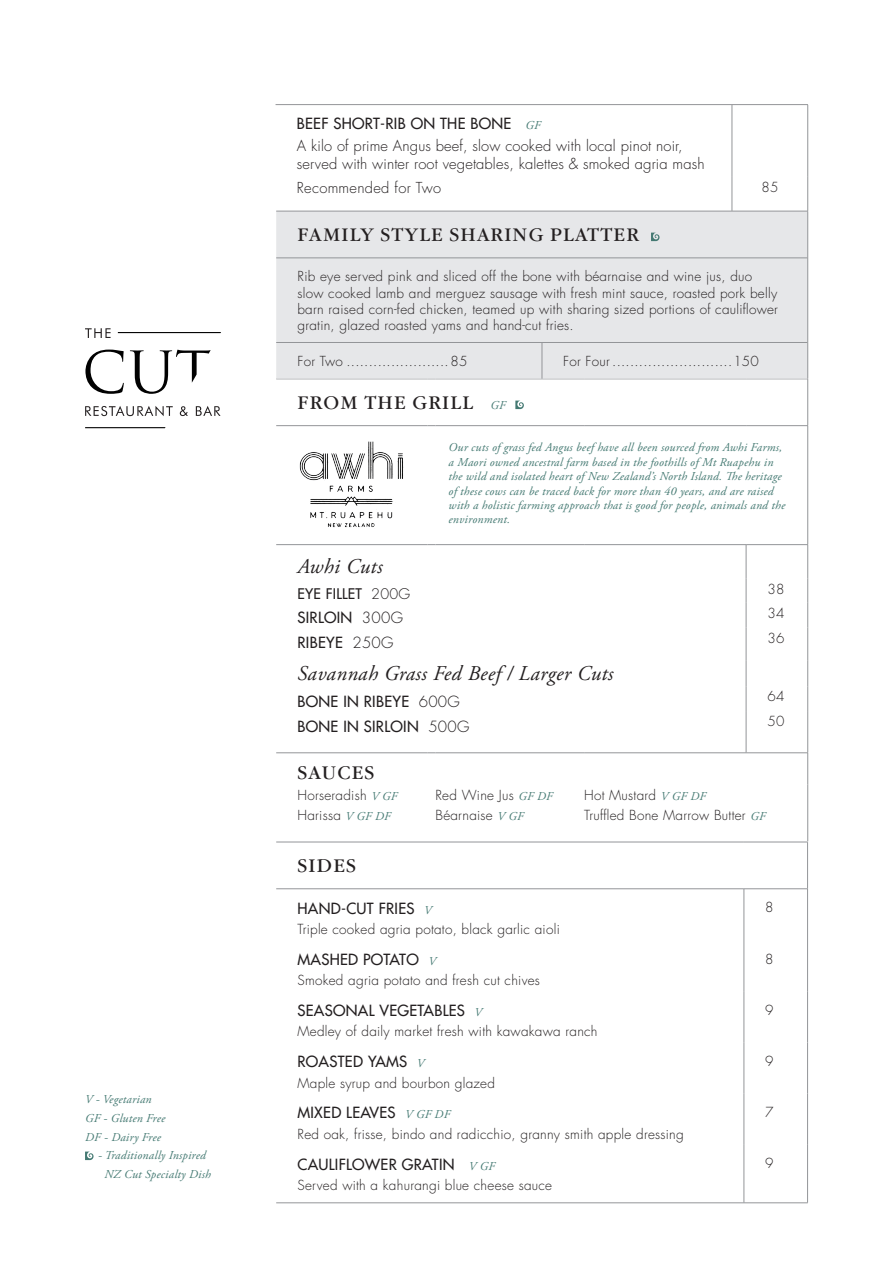
<style>
.page{position:relative;width:893px;height:1263px;background:#fff}
.page>*{position:absolute;margin:0;border:0;box-sizing:border-box;transform-origin:0 0}
.t1{font:italic 21px "Adobe Garamond Pro";letter-spacing:.02em;color:#231f20}
.t2{font:18px "Garamond Book C";letter-spacing:.07em;color:#231f20}
.t3{font:17.85px "Garamond Book C";letter-spacing:.07em;color:#231f20}
.t4{font:15px "Futura LT";letter-spacing:.02em;color:#231f20}
.t5{font:300 14.7px/17.7px "Futura LT";letter-spacing:.01em;color:#231f20}
.t6{font:14.25px "Futura LT";letter-spacing:.02em;color:#231f20}
.t7{font:300 13.5px/20.4px "Futura LT";letter-spacing:.02em;color:#231f20}
.t8{font:italic 12px/14.4px "Adobe Garamond Pro";letter-spacing:.02em;color:#447972}
.s1{font-family:"Adobe Garamond Pro";font-style:italic;font-size:12px;color:#447972}
.s2{font-weight:300}
.s3{font-family:"Adobe Garamond Pro";font-weight:400;font-style:italic;font-size:12px;color:#447972}
</style>
<div class="page">
<hr style="left:276px;top:842px;width:468px;height:1px;background:#939598">
<hr style="left:744px;top:842px;width:64px;height:1px;background:#939598">
<hr style="left:807px;top:842px;width:1px;height:46px;background:#939598">
<hr style="left:744px;top:888px;width:64px;height:1px;background:#939598">
<hr style="left:807px;top:889px;width:1px;height:51px;background:#939598">
<hr style="left:807px;top:940px;width:1px;height:51px;background:#939598">
<hr style="left:807px;top:991px;width:1px;height:51px;background:#939598">
<hr style="left:807px;top:1042px;width:1px;height:52px;background:#939598">
<hr style="left:807px;top:1094px;width:1px;height:51px;background:#939598">
<hr style="left:807px;top:1145px;width:1px;height:57px;background:#939598">
<hr style="left:276px;top:888px;width:468px;height:1px;background:#939598">
<hr style="left:744px;top:889px;width:1px;height:51px;background:#939598">
<hr style="left:744px;top:940px;width:1px;height:51px;background:#939598">
<hr style="left:744px;top:991px;width:1px;height:51px;background:#939598">
<hr style="left:744px;top:1042px;width:1px;height:52px;background:#939598">
<hr style="left:744px;top:1094px;width:1px;height:51px;background:#939598">
<hr style="left:744px;top:1145px;width:1px;height:57px;background:#939598">
<hr style="left:276px;top:1202px;width:468px;height:1px;background:#939598">
<hr style="left:744px;top:1202px;width:64px;height:1px;background:#939598">
<hr style="left:276px;top:379px;width:151px;height:1px;background:#939598">
<hr style="left:435px;top:379px;width:149px;height:1px;background:#939598">
<hr style="left:584px;top:379px;width:162px;height:1px;background:#939598">
<hr style="left:746px;top:379px;width:62px;height:1px;background:#939598">
<hr style="left:807px;top:379px;width:1px;height:46px;background:#939598">
<hr style="left:807px;top:426px;width:1px;height:118px;background:#939598">
<hr style="left:276px;top:425px;width:151px;height:1px;background:#939598">
<hr style="left:435px;top:425px;width:149px;height:1px;background:#939598">
<hr style="left:584px;top:425px;width:162px;height:1px;background:#939598">
<hr style="left:746px;top:425px;width:62px;height:1px;background:#939598">
<hr style="left:807px;top:545px;width:1px;height:34px;background:#939598">
<svg style="left:807px;top:579px;width:1px;height:48px"></svg>
<hr style="left:807px;top:627px;width:1px;height:34px;background:#939598">
<svg style="left:807px;top:661px;width:1px;height:50px"></svg>
<hr style="left:807px;top:711px;width:1px;height:42px;background:#939598">
<hr style="left:807px;top:753px;width:1px;height:31px;background:#939598">
<hr style="left:807px;top:784px;width:1px;height:57px;background:#939598">
<hr style="left:746px;top:545px;width:1px;height:34px;background:#939598">
<svg style="left:746px;top:579px;width:1px;height:48px"></svg>
<hr style="left:746px;top:627px;width:1px;height:34px;background:#939598">
<svg style="left:746px;top:661px;width:1px;height:50px"></svg>
<hr style="left:746px;top:711px;width:1px;height:42px;background:#939598">
<hr style="left:276px;top:752px;width:151px;height:1px;background:#939598">
<hr style="left:435px;top:752px;width:149px;height:1px;background:#939598">
<hr style="left:584px;top:752px;width:162px;height:1px;background:#939598">
<hr style="left:746px;top:752px;width:62px;height:1px;background:#939598">
<hr style="left:276px;top:544px;width:151px;height:1px;background:#939598">
<hr style="left:435px;top:544px;width:149px;height:1px;background:#939598">
<hr style="left:584px;top:544px;width:162px;height:1px;background:#939598">
<hr style="left:746px;top:544px;width:62px;height:1px;background:#939598">
<img style="left:299px;top:441px;width:105px;height:87px">
<div style="left:276px;top:212px;width:531px;height:167px;background:#e6e7e9"></div>
<hr style="left:276px;top:211px;width:266px;height:1px;background:#939598">
<hr style="left:542px;top:211px;width:266px;height:1px;background:#939598">
<hr style="left:276px;top:258px;width:266px;height:1px;background:#939598">
<hr style="left:542px;top:258px;width:265px;height:1px;background:#939598">
<hr style="left:276px;top:342px;width:266px;height:1px;background:#939598">
<hr style="left:542px;top:342px;width:265px;height:1px;background:#939598">
<hr style="left:542px;top:343px;width:1px;height:36px;background:#939598">
<hr style="left:807px;top:211px;width:1px;height:47px;background:#939598">
<hr style="left:807px;top:258px;width:1px;height:84px;background:#939598">
<hr style="left:807px;top:342px;width:1px;height:37px;background:#939598">
<svg style="left:85px;top:350px;width:39px;height:44px"></svg>
<svg style="left:130px;top:350px;width:81px;height:44px"></svg>
<svg style="left:118px;top:332px;width:103px;height:1px"></svg>
<svg style="left:85px;top:427px;width:81px;height:1px"></svg>
<svg style="left:85px;top:328px;width:26px;height:10px"></svg>
<svg style="left:85px;top:406px;width:88px;height:10px"></svg>
<svg style="left:180px;top:406px;width:8px;height:10px"></svg>
<svg style="left:196px;top:406px;width:25px;height:10px"></svg>
<svg style="left:85px;top:1151px;width:9px;height:9px"></svg>
<hr style="left:276px;top:104px;width:456px;height:1px;background:#939598">
<hr style="left:732px;top:104px;width:76px;height:1px;background:#939598">
<hr style="left:732px;top:105px;width:1px;height:72px;background:#939598">
<hr style="left:807px;top:105px;width:1px;height:72px;background:#939598">
<hr style="left:732px;top:177px;width:1px;height:34px;background:#939598">
<hr style="left:807px;top:177px;width:1px;height:34px;background:#939598">
<svg style="left:651px;top:233px;width:9px;height:8px"></svg>
<svg style="left:515px;top:401px;width:9px;height:8px"></svg>
<p class="t8" style="left:85px;top:1090px;width:82px;line-height:18.6px">V - Vegetarian<br>GF - Gluten Free<br>DF - Dairy Free</p>
<p class="t8" style="left:98px;top:1146px;width:114px;line-height:18.6px;text-align:center">- Traditionally Inspired<br>NZ Cut Specialty Dish</p>
<p class="t4" style="left:297px;top:114px;width:245px">BEEF SHORT-RIB ON THE BONE <span class="s1">GF</span></p>
<p class="t5" style="left:297px;top:137px;width:409px">A kilo of prime Angus beef, slow cooked with local pinot noir, served with winter root vegetables, kalettes &amp; smoked agria mash</p>
<p class="t5" style="left:297px;top:179px;width:146px">Recommended for Two</p>
<p class="t7" style="left:761px;top:177px;width:19px">85</p>
<h3 class="t3" style="left:297px;top:225px;width:343px">FAMILY STYLE SHARING PLATTER</h3>
<p class="t7" style="left:297px;top:269px;width:482px;line-height:16px">Rib eye served pink and sliced off the bone with béarnaise and wine jus, duo slow cooked lamb and merguez sausage with fresh mint sauce, roasted pork belly barn raised corn-fed chicken, teamed up with sharing sized portions of cauliflower gratin, glazed roasted yams and hand-cut fries.</p>
<p class="t7" style="left:297px;top:351px;width:172px">For Two .......................85</p>
<p class="t7" style="left:563px;top:351px;width:197px">For Four ...........................150</p>
<h2 class="t2" style="left:297px;top:393px;width:210px">FROM THE GRILL <span class="s1">GF</span></h2>
<p class="t8" style="left:449px;top:441px;width:338px">Our cuts of grass fed Angus beef have all been sourced from Awhi Farms, a Maori owned ancestral farm based in the foothills of Mt Ruapehu in the wild and isolated heart of New Zealand’s North Island. The heritage of these cows can be traced back for more than 40 years, and are raised with a holistic farming approach that is good for people, animals and the environment.</p>
<h1 class="t1" style="left:297px;top:553px;width:87px">Awhi Cuts</h1>
<p class="t6" style="left:297px;top:584px;width:114px">EYE FILLET <span class="s2">200G</span></p>
<p class="t7" style="left:767px;top:579px;width:19px">38</p>
<p class="t4" style="left:297px;top:608px;width:107px">SIRLOIN <span class="s2">300G</span></p>
<p class="t7" style="left:767px;top:603px;width:19px">34</p>
<p class="t4" style="left:297px;top:633px;width:98px">RIBEYE <span class="s2">250G</span></p>
<p class="t7" style="left:767px;top:628px;width:19px">36</p>
<h1 class="t1" style="left:297px;top:661px;width:317px">Savannah Grass Fed Beef / Larger Cuts</h1>
<p class="t4" style="left:297px;top:691px;width:164px">BONE IN RIBEYE <span class="s2">600G</span></p>
<p class="t7" style="left:767px;top:687px;width:19px">64</p>
<p class="t4" style="left:297px;top:716px;width:174px">BONE IN SIRLOIN <span class="s2">500G</span></p>
<p class="t7" style="left:767px;top:711px;width:19px">50</p>
<h2 class="t2" style="left:297px;top:762px;width:78px">SAUCES</h2>
<p class="t7" style="left:297px;top:785px;width:101px">Horseradish <span class="s3">V GF<br></span>Harissa <span class="s3">V GF DF</span></p>
<p class="t7" style="left:435px;top:785px;width:119px">Red Wine Jus <span class="s3">GF DF<br></span>Béarnaise <span class="s3">V GF</span></p>
<p class="t7" style="left:584px;top:785px;width:183px">Hot Mustard <span class="s3">V GF DF<br></span>Truffled Bone Marrow Butter <span class="s3">GF</span></p>
<h2 class="t2" style="left:297px;top:856px;width:60px">SIDES</h2>
<p class="t4" style="left:297px;top:898px;width:136px">HAND-CUT FRIES <span class="s1">V</span></p>
<p class="t7" style="left:297px;top:919px;width:264px">Triple cooked agria potato, black garlic aioli</p>
<p class="t7" style="left:765px;top:898px;width:10px">8</p>
<p class="t4" style="left:297px;top:949px;width:140px">MASHED POTATO <span class="s1">V</span></p>
<p class="t7" style="left:297px;top:970px;width:244px">Smoked agria potato and fresh cut chives</p>
<p class="t7" style="left:765px;top:949px;width:10px">8</p>
<p class="t4" style="left:297px;top:1001px;width:186px">SEASONAL VEGETABLES <span class="s1">V</span></p>
<p class="t7" style="left:297px;top:1022px;width:302px">Medley of daily market fresh with kawakawa ranch</p>
<p class="t7" style="left:765px;top:1000px;width:10px">9</p>
<p class="t4" style="left:297px;top:1052px;width:128px">ROASTED YAMS <span class="s1">V</span></p>
<p class="t7" style="left:297px;top:1073px;width:199px">Maple syrup and bourbon glazed</p>
<p class="t7" style="left:765px;top:1051px;width:10px">9</p>
<p class="t4" style="left:297px;top:1103px;width:154px">MIXED LEAVES <span class="s1">V GF DF</span></p>
<p class="t7" style="left:297px;top:1124px;width:388px">Red oak, frisse, bindo and radicchio, granny smith apple dressing</p>
<p class="t7" style="left:765px;top:1102px;width:10px">7</p>
<p class="t4" style="left:297px;top:1154px;width:199px">CAULIFLOWER GRATIN <span class="s1">V GF</span></p>
<p class="t7" style="left:297px;top:1175px;width:256px">Served with a kahurangi blue cheese sauce</p>
<p class="t7" style="left:765px;top:1154px;width:10px">9</p>
</div>
